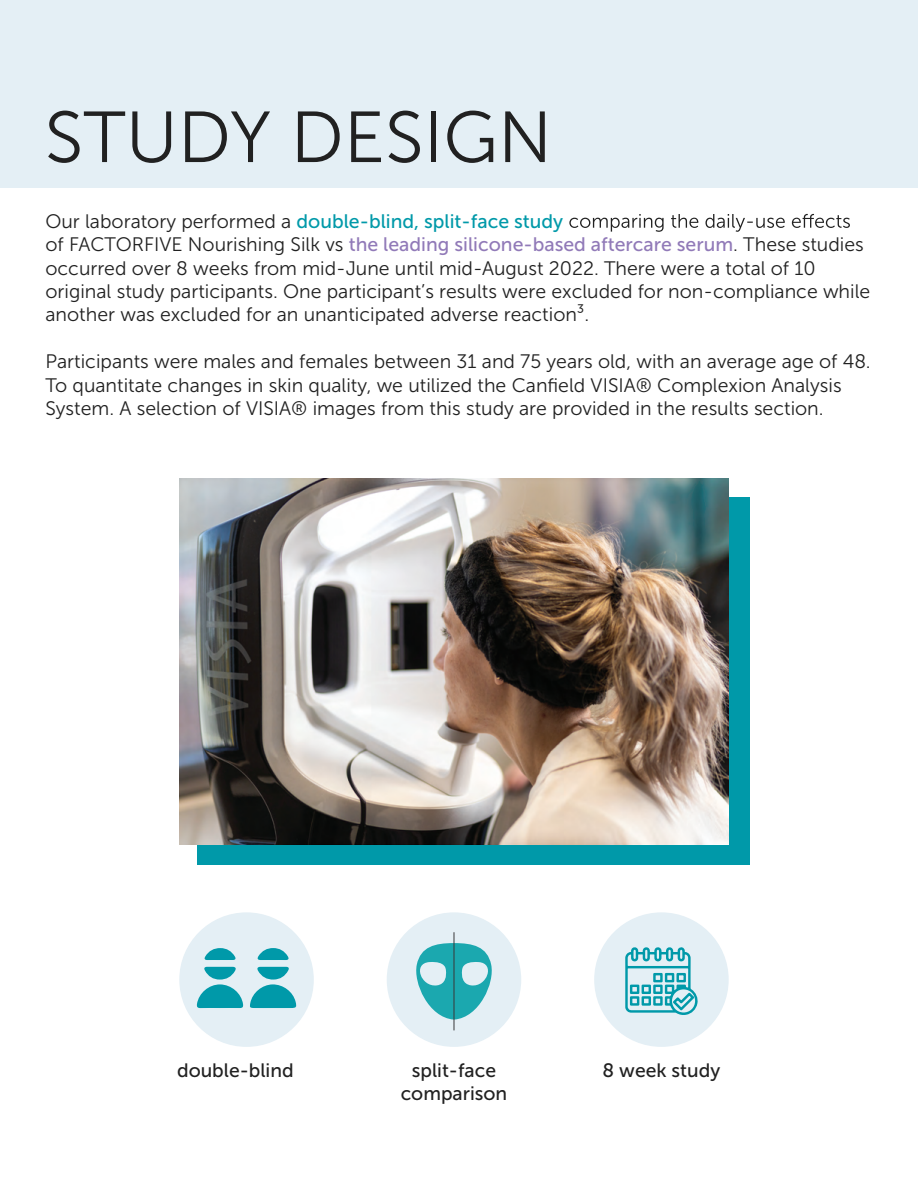
<style>
.page{position:relative;width:918px;height:1188px;background:#fff}
.page>*{position:absolute;margin:0;border:0;box-sizing:border-box;transform-origin:0 0}
.t1{font:72px "Museo Sans 300";color:#212121}
.t2{font:19.5px/23.4px "Museo Sans 300";color:#212121}
.t3{font:19.5px "Museo Sans 500";color:#0099a9}
.t4{font:19.35px/23.2px "Museo Sans 500";color:#212121;text-align:center}
.s1{font-family:"Museo Sans 300";color:#212121}
.s2{font-family:"Museo Sans 500";color:#917ab8}
</style>
<div class="page">
<div style="left:0;top:0;width:918px;height:188px;background:#e4eff5"></div>
<svg style="left:569px;top:214px;width:281px;height:18px"></svg>
<div style="left:197px;top:498px;width:553px;height:367px;background:#0099a9"></div>
<img style="left:179px;top:478px;width:550px;height:367px">
<div style="left:387px;top:912px;width:134px;height:135px;background:#e4eff5;border-radius:50%"></div>
<svg style="left:416px;top:943px;width:76px;height:77px"></svg>
<hr style="left:454px;top:932px;width:1px;height:98px;background:#393839">
<div style="left:179px;top:912px;width:135px;height:135px;background:#e4eff5;border-radius:50%"></div>
<svg style="left:196px;top:967px;width:47px;height:41px"></svg>
<svg style="left:250px;top:967px;width:47px;height:41px"></svg>
<svg style="left:257px;top:948px;width:32px;height:12px"></svg>
<svg style="left:204px;top:948px;width:32px;height:12px"></svg>
<div style="left:594px;top:912px;width:135px;height:135px;background:#e4eff5;border-radius:50%"></div>
<svg style="left:625px;top:947px;width:73px;height:68px"></svg>
<h1 class="t1" style="left:45px;top:98px;width:509px">STUDY DESIGN</h1>
<p class="t3" style="left:45px;top:210px;width:519px"><span class="s1">Our laboratory performed a</span> double-blind, split-face study</p>
<p class="t2" style="left:45px;top:233px;width:826px">of FACTORFIVE Nourishing Silk vs <span class="s2">the leading silicone-based aftercare serum</span>. These studies occurred over 8 weeks from mid-June until mid-August 2022. There were a total of 10 original study participants. One participant’s results were excluded for non-compliance while another was excluded for an unanticipated adverse reaction³.</p>
<p class="t2" style="left:46px;top:350px;width:827px">Participants were males and females between 31 and 75 years old, with an average age of 48.<br>To quantitate changes in skin quality, we utilized the Canfield VISIA® Complexion Analysis<br>System. A selection of VISIA® images from this study are provided in the results section.</p>
<p class="t4" style="left:177px;top:1058px;width:118px">double-blind</p>
<p class="t4" style="left:603px;top:1058px;width:119px">8 week study</p>
<p class="t4" style="left:401px;top:1058px;width:108px">split-face comparison</p>
</div>
